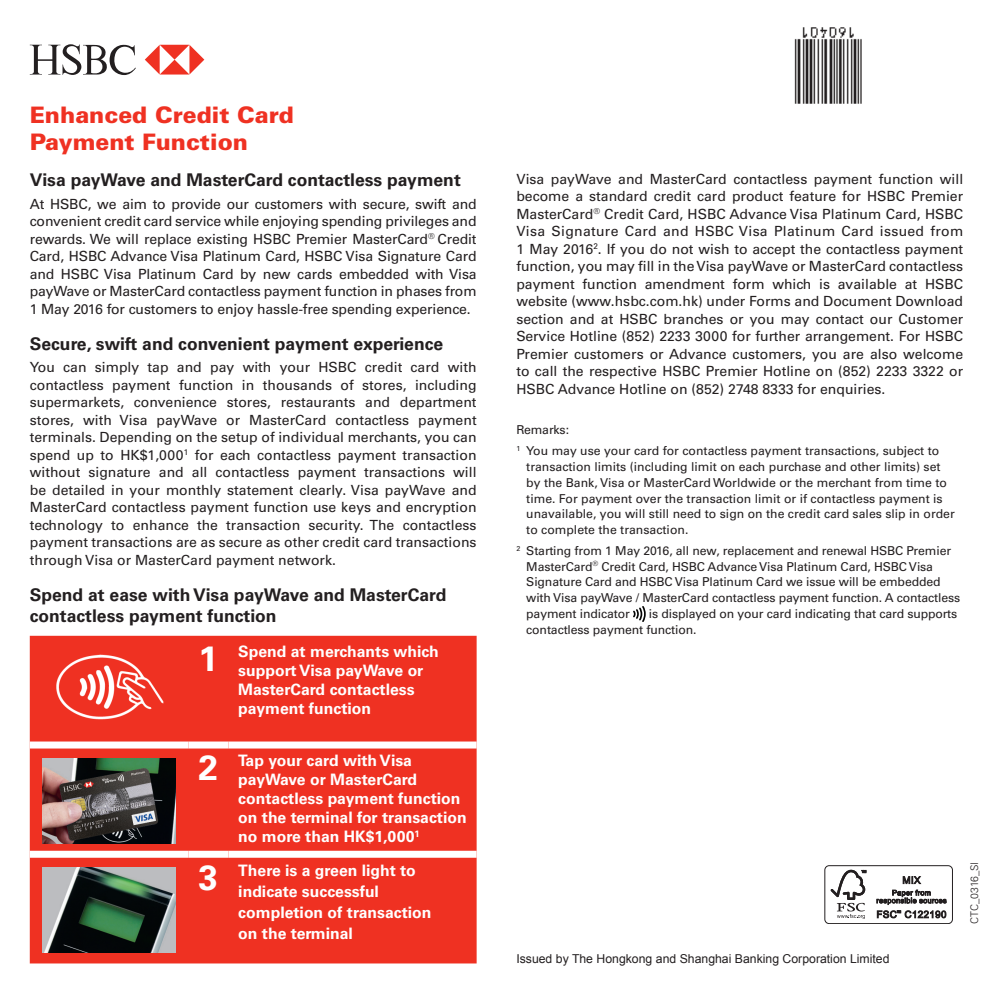
<style>
.page{position:relative;width:993px;height:993px;background:#fff}
.page>*{position:absolute;margin:0;border:0;box-sizing:border-box;transform-origin:0 0}
.t1{font:700 35px "Univers LT Std";color:#fff}
.t2{font:900 22.75px/27.3px "Univers LT Std";color:#ef3122}
.t3{font:700 17.5px/21px "Univers LT Std";color:#231f20}
.t4{font:700 15.75px/18.9px "Univers LT Std";color:#fff}
.t5{font:14px/17.5px "Univers LT Std";color:#231f20;text-align:justify}
.t6{font:12.25px/15.8px "Univers LT Std";letter-spacing:-.01em;color:#231f20}
.t7{font:12.25px "Arial";color:#231f20}
.t8{font:300 10.5px "Univers LT Std";color:#231f20}
</style>
<div class="page">
<svg style="left:30px;top:44px;width:106px;height:31px"></svg>
<svg style="left:145px;top:45px;width:59px;height:29px"></svg>
<div style="left:30px;top:635px;width:446px;height:328px;background:#ef3122"></div>
<div style="left:30px;top:741px;width:159px;height:7px;background:#fff"></div>
<div style="left:189px;top:741px;width:39px;height:7px;background:#fff"></div>
<div style="left:228px;top:741px;width:248px;height:7px;background:#fff"></div>
<div style="left:30px;top:850px;width:159px;height:7px;background:#fff"></div>
<div style="left:189px;top:850px;width:39px;height:7px;background:#fff"></div>
<div style="left:228px;top:850px;width:248px;height:7px;background:#fff"></div>
<svg style="left:633px;top:606px;width:12px;height:16px"></svg>
<img style="left:42px;top:758px;width:133px;height:85px">
<img style="left:42px;top:867px;width:133px;height:85px">
<img style="left:42px;top:645px;width:133px;height:85px">
<div style="left:824px;top:865px;width:128px;height:58px;border:1px solid #231f20;border-radius:4px"></div>
<svg style="left:830px;top:869px;width:35px;height:49px"></svg>
<svg style="left:902px;top:876px;width:18px;height:7px"></svg>
<svg style="left:876px;top:889px;width:70px;height:29px"></svg>
<img style="left:794px;top:27px;width:68px;height:77px">
<h2 class="t2" style="left:30px;top:101px;width:266px">Enhanced Credit Card<br>Payment Function</h2>
<p class="t3" style="left:30px;top:170px;width:432px">Visa payWave and MasterCard contactless payment</p>
<p class="t5" style="left:30px;top:195px;width:448px">At HSBC, we aim to provide our customers with secure, swift and convenient credit card service while enjoying spending privileges and rewards. We will replace existing HSBC Premier MasterCard<sup>®</sup> Credit Card, HSBC Advance Visa Platinum Card, HSBC Visa Signature Card and HSBC Visa Platinum Card by new cards embedded with Visa payWave or MasterCard contactless payment function in phases from 1 May 2016 for customers to enjoy hassle-free spending experience.</p>
<p class="t3" style="left:30px;top:333px;width:415px">Secure, swift and convenient payment experience</p>
<p class="t5" style="left:30px;top:358px;width:448px">You can simply tap and pay with your HSBC credit card with contactless payment function in thousands of stores, including supermarkets, convenience stores, restaurants and department stores, with Visa payWave or MasterCard contactless payment terminals. Depending on the setup of individual merchants, you can spend up to HK$1,000<sup>1</sup> for each contactless payment transaction without signature and all contactless payment transactions will be detailed in your monthly statement clearly. Visa payWave and MasterCard contactless payment function use keys and encryption technology to enhance the transaction security. The contactless payment transactions are as secure as other credit card transactions through Visa or MasterCard payment network.</p>
<p class="t3" style="left:30px;top:584px;width:418px">Spend at ease with Visa payWave and MasterCard contactless payment function</p>
<h1 class="t1" style="left:198px;top:638px;width:21px">1</h1>
<p class="t4" style="left:238px;top:642px;width:202px">Spend at merchants which support Visa payWave or<br>MasterCard contactless payment function</p>
<h1 class="t1" style="left:198px;top:747px;width:21px">2</h1>
<p class="t4" style="left:238px;top:751px;width:230px">Tap your card with Visa payWave or MasterCard contactless payment function on the terminal for transaction no more than HK$1,000<sup>1</sup></p>
<h1 class="t1" style="left:198px;top:856px;width:21px">3</h1>
<p class="t4" style="left:238px;top:859px;width:195px;line-height:21px">There is a green light to indicate successful completion of transaction on the terminal</p>
<p class="t5" style="left:516px;top:170px;width:448px">Visa payWave and MasterCard contactless payment function will become a standard credit card product feature for HSBC Premier MasterCard<sup>®</sup> Credit Card, HSBC Advance Visa Platinum Card, HSBC Visa Signature Card and HSBC Visa Platinum Card issued from 1 May 2016<sup>2</sup>. If you do not wish to accept the contactless payment function, you may fill in the Visa payWave or MasterCard contactless payment function amendment form which is available at HSBC website (www.hsbc.com.hk) under Forms and Document Download section and at HSBC branches or you may contact our Customer Service Hotline (852) 2233 3000 for further arrangement. For HSBC Premier customers or Advance customers, you are also welcome to call the respective HSBC Premier Hotline on (852) 2233 3322 or HSBC Advance Hotline on (852) 2748 8333 for enquiries.</p>
<p class="t6" style="left:516px;top:420px;width:424px;line-height:20.7px">Remarks:<br><sup>1</sup> You may use your card for contactless payment transactions, subject to</p>
<p class="t6" style="left:526px;top:458px;width:430px">transaction limits (including limit on each purchase and other limits) set by the Bank, Visa or MasterCard Worldwide or the merchant from time to time. For payment over the transaction limit or if contactless payment is unavailable, you will still need to sign on the credit card sales slip in order to complete the transaction.</p>
<p class="t6" style="left:526px;top:542px;width:435px;text-indent:-10px"><sup>2</sup> Starting from 1 May 2016, all new, replacement and renewal HSBC Premier MasterCard<sup>®</sup> Credit Card, HSBC Advance Visa Platinum Card, HSBC Visa Signature Card and HSBC Visa Platinum Card we issue will be embedded with Visa payWave / MasterCard contactless payment function. A contactless payment indicator</p>
<p class="t6" style="left:526px;top:605px;width:432px;text-indent:123px">is displayed on your card indicating that card supports contactless payment function.</p>
<p class="t7" style="left:516px;top:950px;width:374px">Issued by The Hongkong and Shanghai Banking Corporation Limited</p>
<p class="t8" style="left:967px;top:923px;width:64px;rotate:-90deg">CTC_0316_SI</p>
</div>
